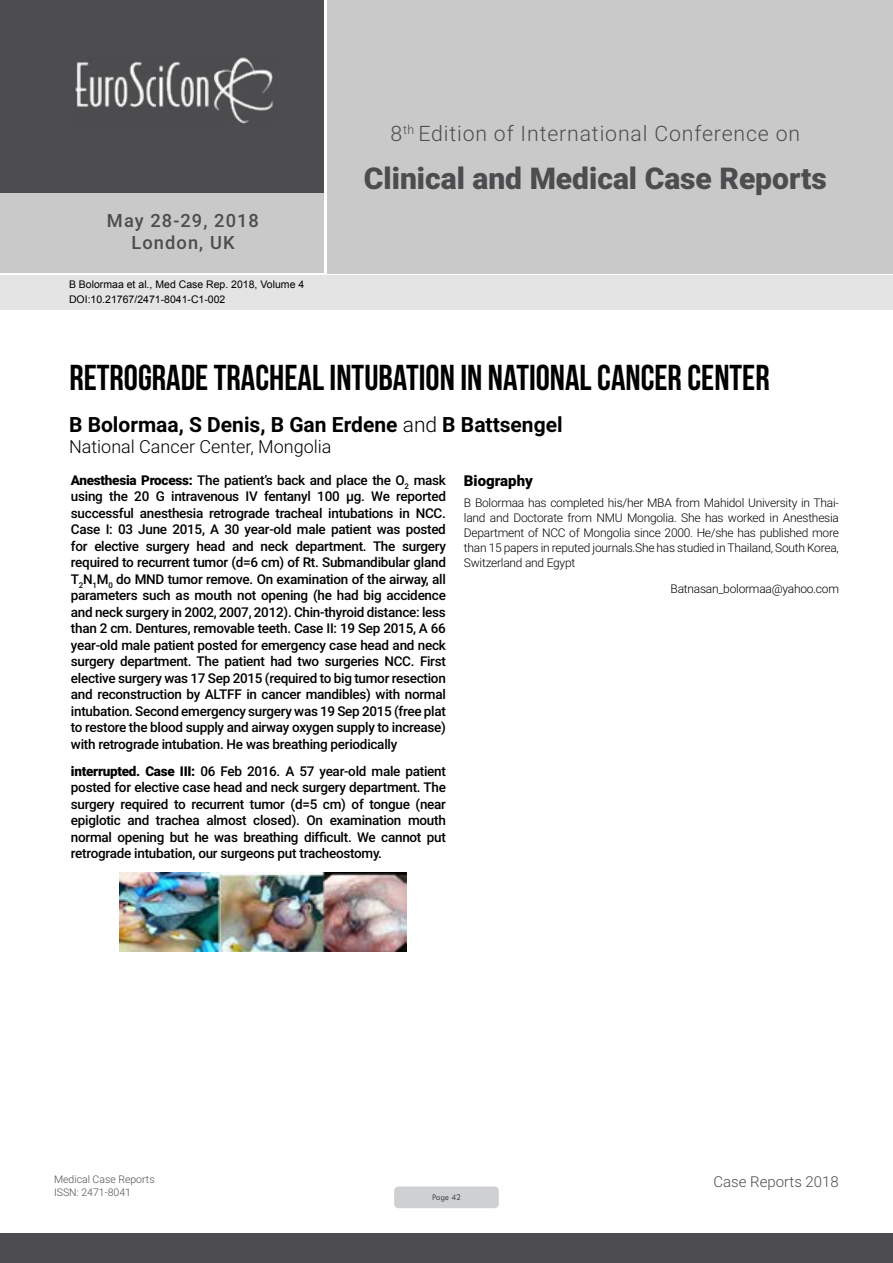
<style>
.page{position:relative;width:893px;height:1263px;background:#fff}
.page>*{position:absolute;margin:0;border:0;box-sizing:border-box;transform-origin:0 0}
.t1{font:36px "Bebas Neue";color:#000}
.t2{font:900 30px "Roboto";color:#4d4d4f}
.t3{font:300 21.3px "Roboto";letter-spacing:.04em;color:#4d4d4f}
.t4{font:700 21px "Roboto";color:#000}
.t5{font:500 18.3px/21.9px "Roboto";letter-spacing:.06em;color:#4d4d4f;text-align:center}
.t6{font:300 18px "Roboto";color:#000}
.t7{font:300 15px "Roboto";color:#4d4d4f}
.t8{font:900 15px "Roboto";color:#000}
.t9{font:500 13.5px/16.5px "Roboto";letter-spacing:-.02em;color:#000;text-align:justify}
.t10{font:300 12px/15px "Roboto";letter-spacing:-.02em;color:#000;text-align:justify}
.t11{font:10.5px/14.4px "Arial";color:#000}
.t12{font:300 10.5px "Roboto";color:#4d4d4f}
.t13{font:9px "Tw Cen";letter-spacing:-.02em;color:#4d4d4f;scale:.95 1}
.s1{font-weight:300}
.s2{font-weight:900}
</style>
<div class="page">
<div style="left:0;top:0;width:323px;height:193px;background:#4d4d4f"></div>
<div style="left:1px;top:193px;width:323px;height:80px;background:#c9c9ca"></div>
<div style="left:327px;top:0;width:566px;height:273px;background:#c9c9ca"></div>
<img style="left:75px;top:57px;width:199px;height:67px">
<div style="left:0;top:1233px;width:893px;height:30px;background:#4d4d4f"></div>
<div style="left:1px;top:275px;width:892px;height:35px;background:#e4e4e4"></div>
<div style="left:394px;top:1186px;width:105px;height:22px;background:#cfd0d2;border-radius:4px"></div>
<img style="left:120px;top:872px;width:287px;height:79px">
<h3 class="t5" style="left:107px;top:209px;width:154px">May 28-29, 2018<br>London, UK</h3>
<p class="t11" style="left:69px;top:278px;width:237px">B Bolormaa et al., Med Case Rep. 2018, Volume 4<br>DOI:10.21767/2471-8041-C1-002</p>
<h3 class="t3" style="left:390px;top:119px;width:411px">8<sup>th</sup> Edition of International Conference on</h3>
<h2 class="t2" style="left:364px;top:157px;width:464px">Clinical and Medical Case Reports</h2>
<h1 class="t1" style="left:69px;top:358px;width:702px">RETROGRADE TRACHEAL INTUBATION IN NATIONAL CANCER CENTER</h1>
<h3 class="t4" style="left:69px;top:410px;width:495px">B Bolormaa, S Denis, B Gan Erdene <span class="s1">and</span> B Battsengel</h3>
<h3 class="t6" style="left:69px;top:434px;width:264px">National Cancer Center, Mongolia</h3>
<p class="t9" style="left:71px;top:471px;width:377px"><span class="s2">Anesthesia Process:</span> The patient’s back and place the O<sub>2</sub> mask using the 20 G intravenous IV fentanyl 100 μg. We reported successful anesthesia retrograde tracheal intubations in NCC.<br>Case I: 03 June 2015, A 30 year-old male patient was posted for elective surgery head and neck department. The surgery required to recurrent tumor (d=6 cm) of Rt. Submandibular gland T<sub>2</sub>N<sub>1</sub>M<sub>0</sub> do MND tumor remove. On examination of the airway, all parameters such as mouth not opening (he had big accidence and neck surgery in 2002, 2007, 2012). Chin-thyroid distance: less than 2 cm. Dentures, removable teeth. Case II: 19 Sep 2015, A 66 year-old male patient posted for emergency case head and neck surgery department. The patient had two surgeries NCC. First elective surgery was 17 Sep 2015 (required to big tumor resection and reconstruction by ALTFF in cancer mandibles) with normal intubation. Second emergency surgery was 19 Sep 2015 (free plat to restore the blood supply and airway oxygen supply to increase) with retrograde intubation. He was breathing periodically</p>
<p class="t9" style="left:71px;top:762px;width:377px"><span class="s2">interrupted. Case III:</span> 06 Feb 2016. A 57 year-old male patient posted for elective case head and neck surgery department. The surgery required to recurrent tumor (d=5 cm) of tongue (near epiglotic and trachea almost closed). On examination mouth normal opening but he was breathing difficult. We cannot put retrograde intubation, our surgeons put tracheostomy.</p>
<p class="t8" style="left:464px;top:470px;width:70px">Biography</p>
<p class="t10" style="left:464px;top:495px;width:377px">B Bolormaa has completed his/her MBA from Mahidol University in Thai&shy;land and Doctorate from NMU Mongolia. She has worked in Anesthesia Department of NCC of Mongolia since 2000. He/she has published more than 15 papers in reputed journals.She has studied in Thailand, South Korea, Switzerland and Egypt</p>
<p class="t10" style="left:670px;top:581px;width:170px">Batnasan_bolormaa@yahoo.com</p>
<p class="t12" style="left:54px;top:1172px;width:102px">Medical Case Reports</p>
<p class="t7" style="left:713px;top:1171px;width:127px">Case Reports 2018</p>
<p class="t12" style="left:54px;top:1185px;width:78px">ISSN: 2471-8041</p>
<p class="t13" style="left:432px;top:1192px;width:32px">Page 42</p>
</div>
